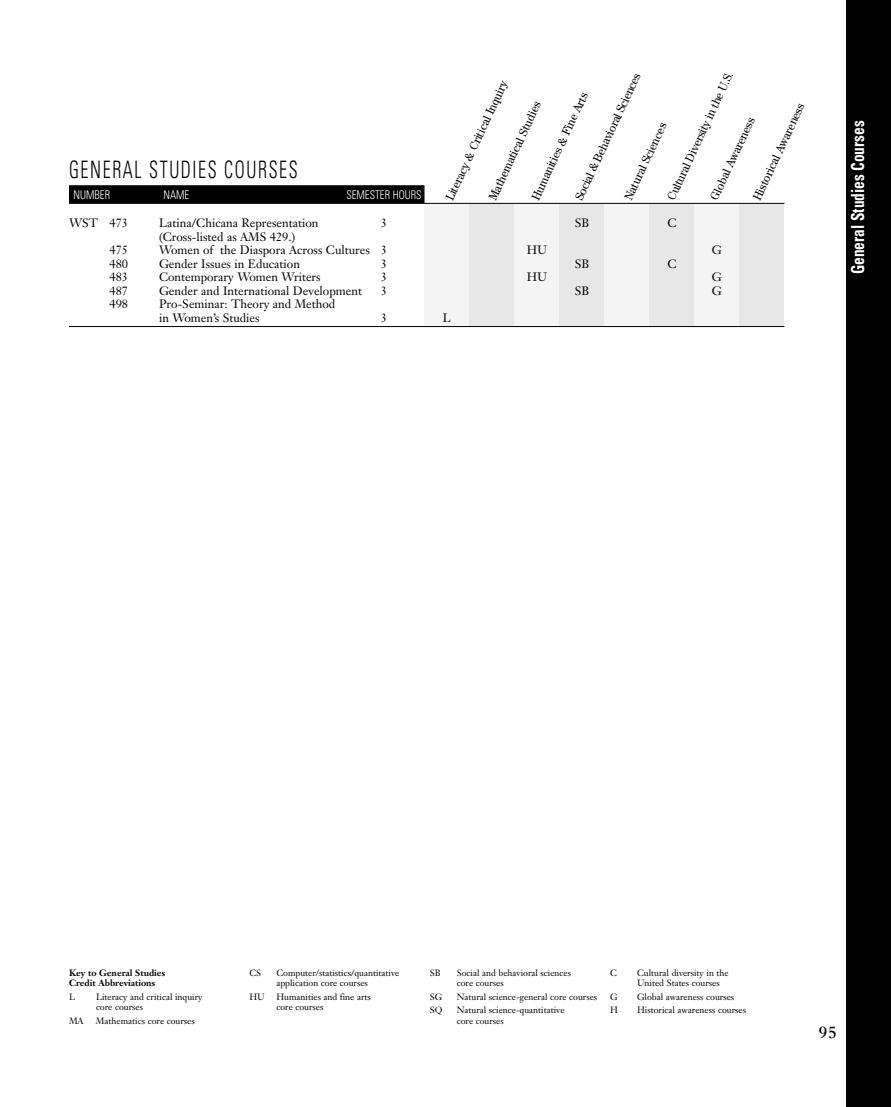
<style>
.page{position:relative;width:891px;height:1107px;background:#fff}
.page>*{position:absolute;margin:0;border:0;box-sizing:border-box;transform-origin:0 0}
.t1{font:300 condensed 24px "Univers";letter-spacing:.09em;color:#000;scale:.75 1}
.t2{font:700 condensed 18px "Univers";color:#fff;scale:.85 1}
.t3{font:600 18px "Bembo";color:#000}
.t4{font:12px/13.5px "Janson Text";color:#000}
.t5{font:12px "Century";color:#000;scale:.95 1}
.t6{font:300 condensed 12px "Univers";color:#fff;scale:.9 1}
.t7{font:9px/10.5px "Janson Text";color:#000}
.t8{font:700 9px/10.5px "Janson Text";color:#000}
</style>
<div class="page">
<div style="left:424px;top:203px;width:360px;height:123px;background:#f4f4f4"></div>
<div style="left:469px;top:203px;width:45px;height:123px;background:#e7e7e7"></div>
<div style="left:559px;top:203px;width:45px;height:123px;background:#e7e7e7"></div>
<div style="left:649px;top:203px;width:45px;height:123px;background:#e7e7e7"></div>
<div style="left:739px;top:203px;width:45px;height:123px;background:#e7e7e7"></div>
<div style="left:69px;top:185px;width:355px;height:18px;background:#000"></div>
<hr style="left:69px;top:203px;width:715px;height:1px;background:#000">
<hr style="left:69px;top:326px;width:715px;height:1px;background:#000">
<div style="left:846px;top:0;width:45px;height:1107px;background:#000"></div>
<h1 class="t1" style="left:69px;top:160px;width:307px">GENERAL STUDIES COURSES</h1>
<h3 class="t6" style="left:74px;top:190px;width:42px">NUMBER</h3>
<h3 class="t6" style="left:164px;top:190px;width:30px">NAME</h3>
<h3 class="t6" style="left:346px;top:190px;width:85px">SEMESTER HOURS</h3>
<h3 class="t5" style="left:575px;top:198px;width:148px;rotate:-65deg">Social &amp; Behavioral Sciences</h3>
<h3 class="t5" style="left:667px;top:198px;width:149px;rotate:-65deg">Cultural Diversity in the U.S.</h3>
<h3 class="t5" style="left:445px;top:198px;width:139px;rotate:-65deg">Literacy &amp; Critical Inquiry</h3>
<h3 class="t5" style="left:531px;top:198px;width:125px;rotate:-65deg">Humanities &amp; Fine Arts</h3>
<h3 class="t5" style="left:488px;top:198px;width:115px;rotate:-65deg">Mathematical Studies</h3>
<h3 class="t5" style="left:753px;top:198px;width:113px;rotate:-65deg">Historical Awareness</h3>
<h3 class="t5" style="left:710px;top:198px;width:96px;rotate:-65deg">Global Awareness</h3>
<h3 class="t5" style="left:624px;top:198px;width:90px;rotate:-65deg">Natural Sciences</h3>
<h3 class="t4" style="left:69px;top:217px;width:61px">WST 473</h3>
<h3 class="t4" style="left:159px;top:217px;width:161px">Latina/Chicana Representation</h3>
<h3 class="t4" style="left:381px;top:217px;width:8px">3</h3>
<h3 class="t4" style="left:575px;top:217px;width:16px">SB</h3>
<h3 class="t4" style="left:667px;top:217px;width:11px">C</h3>
<h3 class="t4" style="left:159px;top:231px;width:138px">(Cross-listed as AMS 429.)</h3>
<h3 class="t4" style="left:110px;top:244px;width:20px">475</h3>
<h3 class="t4" style="left:159px;top:244px;width:230px">Women of the Diaspora Across Cultures 3</h3>
<h3 class="t4" style="left:527px;top:244px;width:22px">HU</h3>
<h3 class="t4" style="left:712px;top:244px;width:11px">G</h3>
<h3 class="t4" style="left:110px;top:258px;width:20px">480</h3>
<h3 class="t4" style="left:159px;top:258px;width:143px">Gender Issues in Education</h3>
<h3 class="t4" style="left:381px;top:258px;width:8px">3</h3>
<h3 class="t4" style="left:575px;top:258px;width:16px">SB</h3>
<h3 class="t4" style="left:667px;top:258px;width:11px">C</h3>
<h3 class="t4" style="left:110px;top:271px;width:20px">483</h3>
<h3 class="t4" style="left:159px;top:271px;width:163px">Contemporary Women Writers</h3>
<h3 class="t4" style="left:381px;top:271px;width:8px">3</h3>
<h3 class="t4" style="left:527px;top:271px;width:22px">HU</h3>
<h3 class="t4" style="left:712px;top:271px;width:11px">G</h3>
<h3 class="t4" style="left:110px;top:285px;width:20px">487</h3>
<h3 class="t4" style="left:159px;top:285px;width:205px">Gender and International Development</h3>
<h3 class="t4" style="left:381px;top:285px;width:8px">3</h3>
<h3 class="t4" style="left:575px;top:285px;width:16px">SB</h3>
<h3 class="t4" style="left:712px;top:285px;width:11px">G</h3>
<h3 class="t4" style="left:110px;top:298px;width:20px">498</h3>
<h3 class="t4" style="left:159px;top:298px;width:178px">Pro-Seminar: Theory and Method in Women’s Studies</h3>
<h3 class="t4" style="left:381px;top:312px;width:8px">3</h3>
<h3 class="t4" style="left:443px;top:312px;width:10px">L</h3>
<h2 class="t2" style="left:851px;top:274px;width:182px;rotate:-90deg">General Studies Courses</h2>
<p class="t8" style="left:69px;top:968px;width:98px">Key to General Studies<br>Credit Abbreviations</p>
<p class="t7" style="left:69px;top:992px;width:8px">L</p>
<p class="t7" style="left:96px;top:992px;width:108px">Literacy and critical inquiry core courses</p>
<p class="t7" style="left:69px;top:1016px;width:16px">MA</p>
<p class="t7" style="left:96px;top:1016px;width:100px">Mathematics core courses</p>
<p class="t7" style="left:249px;top:968px;width:13px">CS</p>
<p class="t7" style="left:276px;top:968px;width:125px">Computer/statistics/quantitative application core courses</p>
<p class="t7" style="left:249px;top:992px;width:17px">HU</p>
<p class="t7" style="left:276px;top:992px;width:96px">Humanities and fine arts core courses</p>
<p class="t7" style="left:430px;top:968px;width:12px">SB</p>
<p class="t7" style="left:457px;top:968px;width:116px">Social and behavioral sciences core courses</p>
<p class="t7" style="left:430px;top:992px;width:14px">SG</p>
<p class="t7" style="left:457px;top:992px;width:142px">Natural science-general core courses</p>
<p class="t7" style="left:430px;top:1006px;width:14px">SQ</p>
<p class="t7" style="left:457px;top:1006px;width:109px">Natural science-quantitative core courses</p>
<p class="t7" style="left:610px;top:968px;width:8px">C</p>
<p class="t7" style="left:637px;top:968px;width:93px">Cultural diversity in the<br>United States courses</p>
<p class="t7" style="left:610px;top:992px;width:9px">G</p>
<p class="t7" style="left:637px;top:992px;width:99px">Global awareness courses</p>
<p class="t7" style="left:610px;top:1006px;width:9px">H</p>
<p class="t7" style="left:637px;top:1006px;width:110px">Historical awareness courses</p>
<h2 class="t3" style="left:818px;top:1026px;width:20px">95</h2>
</div>
